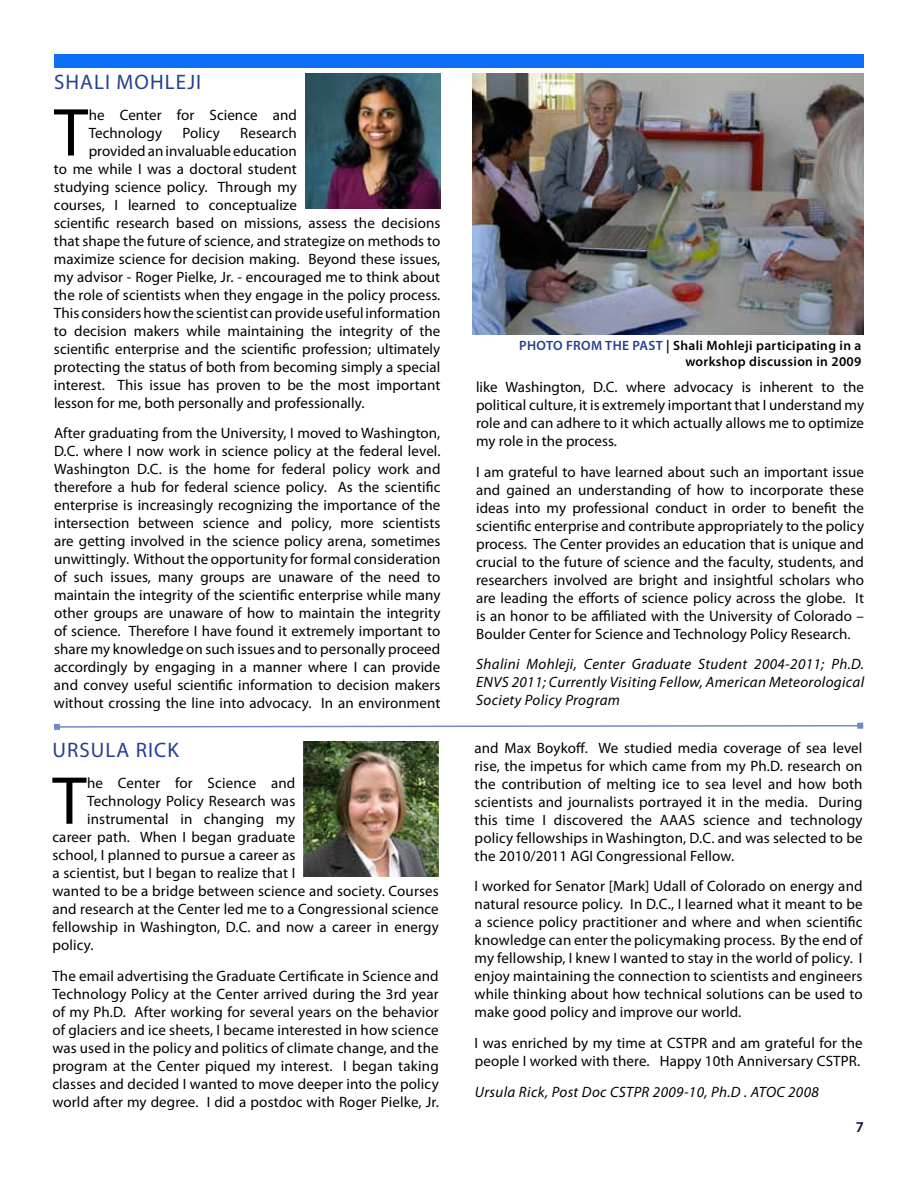
<style>
.page{position:relative;width:918px;height:1188px;background:#fff}
.page>*{position:absolute;margin:0;border:0;box-sizing:border-box;transform-origin:0 0}
.t1{font:68.4px "Myriad Pro";color:#000}
.t2{font:21px "Myriad Pro";letter-spacing:.05em;color:#25408f}
.t3{font:15px/18px "Myriad Pro";letter-spacing:.005em;color:#000;text-align:justify}
.t4{font:italic 15px/18px "Myriad Pro";letter-spacing:.025em;color:#000;text-align:justify}
.t5{font:600 15px "Myriad Pro";color:#050938}
.t6{font:600 13.5px/16.2px "Myriad Pro";letter-spacing:.025em;color:#000;text-align:right}
.s1{color:#25408f}
</style>
<div class="page">
<div style="left:54px;top:54px;width:810px;height:13px;background:#0d6ff4"></div>
<img style="left:305px;top:73px;width:135px;height:135px">
<img style="left:304px;top:741px;width:135px;height:135px">
<img style="left:473px;top:73px;width:391px;height:262px">
<svg style="left:54px;top:723px;width:809px;height:7px"></svg>
<h2 class="t2" style="left:54px;top:69px;width:149px">SHALI MOHLEJI</h2>
<h1 class="t1" style="left:54px;top:90px;width:36px">T</h1>
<p class="t3" style="left:89px;top:105px;width:210px">he Center for Science and<br>Technology</p>
<p class="t3" style="left:182px;top:123px;width:39px">Policy</p>
<p class="t3" style="left:240px;top:123px;width:58px">Research</p>
<p class="t3" style="left:89px;top:141px;width:210px">providedan invaluable education</p>
<p class="t3" style="left:54px;top:159px;width:244px">to me while I was a doctoral student</p>
<p class="t3" style="left:54px;top:177px;width:244px">studying science policy. Through my</p>
<p class="t3" style="left:54px;top:195px;width:244px">courses, I learned to conceptualize</p>
<p class="t3" style="left:54px;top:213px;width:388px">scientific research based on missions, assess the decisions</p>
<p class="t3" style="left:54px;top:231px;width:388px">that shape the future of science, and strategize on methods to</p>
<p class="t3" style="left:54px;top:249px;width:388px">maximize science for decision making. Beyond these issues,</p>
<p class="t3" style="left:54px;top:267px;width:388px">my advisor - Roger Pielke, Jr. - encouraged me to think about</p>
<p class="t3" style="left:54px;top:285px;width:388px">the role of scientists when they engage in the policy process.</p>
<p class="t3" style="left:54px;top:303px;width:388px">This considershowthe scientist canprovideuseful information</p>
<p class="t3" style="left:54px;top:321px;width:388px">to decision makers while maintaining the integrity of the</p>
<p class="t3" style="left:54px;top:339px;width:388px">scientific enterprise and the scientific profession; ultimately</p>
<p class="t3" style="left:54px;top:357px;width:388px">protecting the status of both from becoming simply a special</p>
<p class="t3" style="left:54px;top:375px;width:388px">interest. This issue has proven to be the most important</p>
<p class="t3" style="left:54px;top:393px;width:312px">lesson for me, both personally and professionally.</p>
<p class="t3" style="left:54px;top:424px;width:388px">After graduating from the University, I moved to Washington, D.C. where I now work in science policy at the federal level.<br>Washington D.C. is the home for federal policy work and therefore a hub for federal science policy. As the scientific enterprise is increasingly recognizing the importance of the intersection between science and policy, more scientists are getting involved in the science policy arena, sometimes unwittingly. Without the opportunity for formal consideration of such issues, many groups are unaware of the need to maintain the integrity of the scientific enterprise while many other groups are unaware of how to maintain the integrity of science. Therefore I have found it extremely important to share my knowledge on such issues and to personally proceed accordingly by engaging in a manner where I can provide and convey useful scientific information to decision makers without crossing the line into advocacy. In an environment</p>
<h2 class="t2" style="left:52px;top:737px;width:128px">URSULA RICK</h2>
<h1 class="t1" style="left:52px;top:759px;width:36px">T</h1>
<p class="t3" style="left:87px;top:774px;width:210px">he Center for Science and</p>
<p class="t3" style="left:87px;top:792px;width:210px">Technology Policy Research was</p>
<p class="t3" style="left:87px;top:810px;width:210px">instrumental in changing my</p>
<p class="t3" style="left:52px;top:828px;width:244px">career path. When I began graduate</p>
<p class="t3" style="left:52px;top:846px;width:244px">school, I planned to pursue a career as</p>
<p class="t3" style="left:52px;top:864px;width:244px">a scientist, but I began to realize that I</p>
<p class="t3" style="left:52px;top:882px;width:388px">wanted to be a bridge between science and society. Courses</p>
<p class="t3" style="left:52px;top:900px;width:388px">and research at the Center led me to a Congressional science</p>
<p class="t3" style="left:52px;top:918px;width:388px">fellowship in Washington, D.C. and now a career in energy</p>
<p class="t3" style="left:52px;top:936px;width:43px">policy.</p>
<p class="t3" style="left:52px;top:966px;width:388px">The email advertising the Graduate Certificate in Science and Technology Policy at the Center arrived during the 3rd year of my Ph.D. After working for several years on the behavior of glaciers and ice sheets, I became interested in how science was used in the policy and politics of climate change, and the program at the Center piqued my interest. I began taking classes and decided I wanted to move deeper into the policy world after my degree. I did a postdoc with Roger Pielke, Jr.</p>
<p class="t6" style="left:519px;top:337px;width:344px"><span class="s1">PHOTO FROM THE PAST</span> | Shali Mohleji participating in a workshop discussion in 2009</p>
<p class="t3" style="left:476px;top:378px;width:390px">like Washington, D.C. where advocacy is inherent to the political culture, it is extremely important that I understand my role and can adhere to it which actually allows me to optimize my role in the process.</p>
<p class="t3" style="left:476px;top:462px;width:390px">I am grateful to have learned about such an important issue and gained an understanding of how to incorporate these ideas into my professional conduct in order to benefit the scientific enterprise and contribute appropriately to the policy process. The Center provides an education that is unique and crucial to the future of science and the faculty, students, and researchers involved are bright and insightful scholars who are leading the efforts of science policy across the globe. It is an honor to be affiliated with the University of Colorado – Boulder Center for Science and Technology Policy Research.</p>
<p class="t4" style="left:476px;top:655px;width:390px">Shalini Mohleji, Center Graduate Student 2004-2011; Ph.D.<br>ENVS 2011; Currently Visiting Fellow, American Meteorological Society Policy Program</p>
<p class="t3" style="left:474px;top:738px;width:390px">and Max Boykoff. We studied media coverage of sea level rise, the impetus for which came from my Ph.D. research on the contribution of melting ice to sea level and how both scientists and journalists portrayed it in the media. During this time I discovered the AAAS science and technology policy fellowships in Washington, D.C. and was selected to be the 2010/2011 AGI Congressional Fellow.</p>
<p class="t3" style="left:475px;top:877px;width:390px">I worked for Senator [Mark] Udall of Colorado on energy and natural resource policy. In D.C., I learned what it meant to be a science policy practitioner and where and when scientific knowledge can enter the policymaking process. By the end of my fellowship, I knew I wanted to stay in the world of policy. I enjoy maintaining the connection to scientists and engineers while thinking about how technical solutions can be used to make good policy and improve our world.</p>
<p class="t3" style="left:475px;top:1034px;width:390px">I was enriched by my time at CSTPR and am grateful for the people I worked with there. Happy 10th Anniversary CSTPR.</p>
<p class="t4" style="left:475px;top:1082px;width:346px">Ursula Rick, Post Doc CSTPR 2009-10, Ph.D . ATOC 2008</p>
<p class="t5" style="left:856px;top:1118px;width:10px">7</p>
</div>
